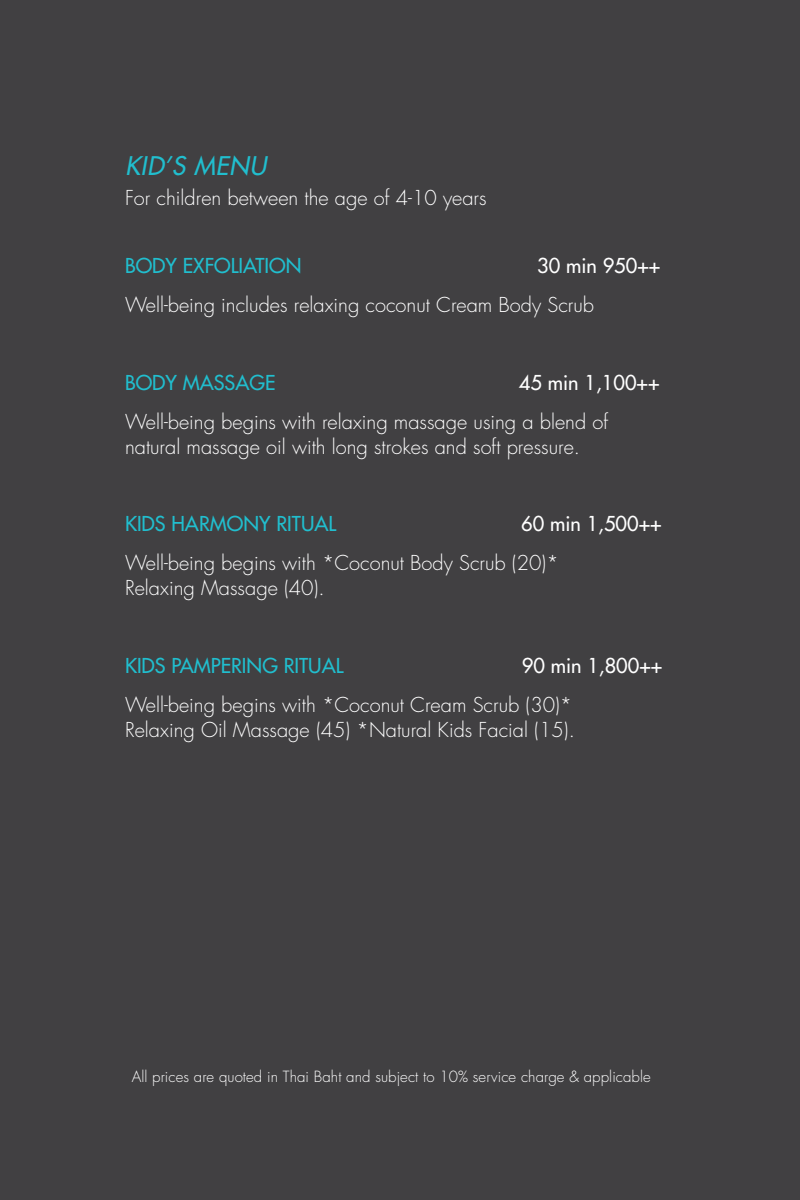
<style>
.page{position:relative;width:800px;height:1200px;background:#414042}
.page>*{position:absolute;margin:0;border:0;box-sizing:border-box;transform-origin:0 0}
.t1{font:italic 500 25px "Futura Std";color:#21bece}
.t2{font:300 20px/25px "Futura Std";color:#fff}
.t3{font:500 20px "Futura Std";color:#21bece}
.t4{font:500 20px "Futura Std";color:#fff}
.t5{font:300 15px "Futura Std";letter-spacing:.005em;color:#fff}
</style>
<div class="page">
<p class="t1" style="left:125px;top:150px;width:148px">KID’S MENU</p>
<p class="t2" style="left:125px;top:185px;width:363px">For children between the age of 4-10 years</p>
<p class="t3" style="left:125px;top:253px;width:178px">BODY EXFOLIATION</p>
<p class="t4" style="left:537px;top:253px;width:125px">30 min 950++</p>
<p class="t2" style="left:125px;top:293px;width:471px">Well-being includes relaxing coconut Cream Body Scrub</p>
<p class="t3" style="left:125px;top:370px;width:152px">BODY MASSAGE</p>
<p class="t4" style="left:519px;top:370px;width:142px">45 min 1,100++</p>
<p class="t2" style="left:125px;top:410px;width:485px">Well-being begins with relaxing massage using a blend of natural massage oil with long strokes and soft pressure.</p>
<p class="t3" style="left:125px;top:511px;width:213px">KIDS HARMONY RITUAL</p>
<p class="t4" style="left:521px;top:511px;width:142px">60 min 1,500++</p>
<p class="t2" style="left:125px;top:551px;width:435px">Well-being begins with *Coconut Body Scrub (20)*<br>Relaxing Massage (40).</p>
<p class="t3" style="left:125px;top:653px;width:220px">KIDS PAMPERING RITUAL</p>
<p class="t4" style="left:522px;top:653px;width:142px">90 min 1,800++</p>
<p class="t2" style="left:125px;top:693px;width:451px">Well-being begins with *Coconut Cream Scrub (30)*<br>Relaxing Oil Massage (45) *Natural Kids Facial (15).</p>
<p class="t5" style="left:132px;top:1068px;width:521px">All prices are quoted in Thai Baht and subject to 10% service charge &amp; applicable</p>
</div>
